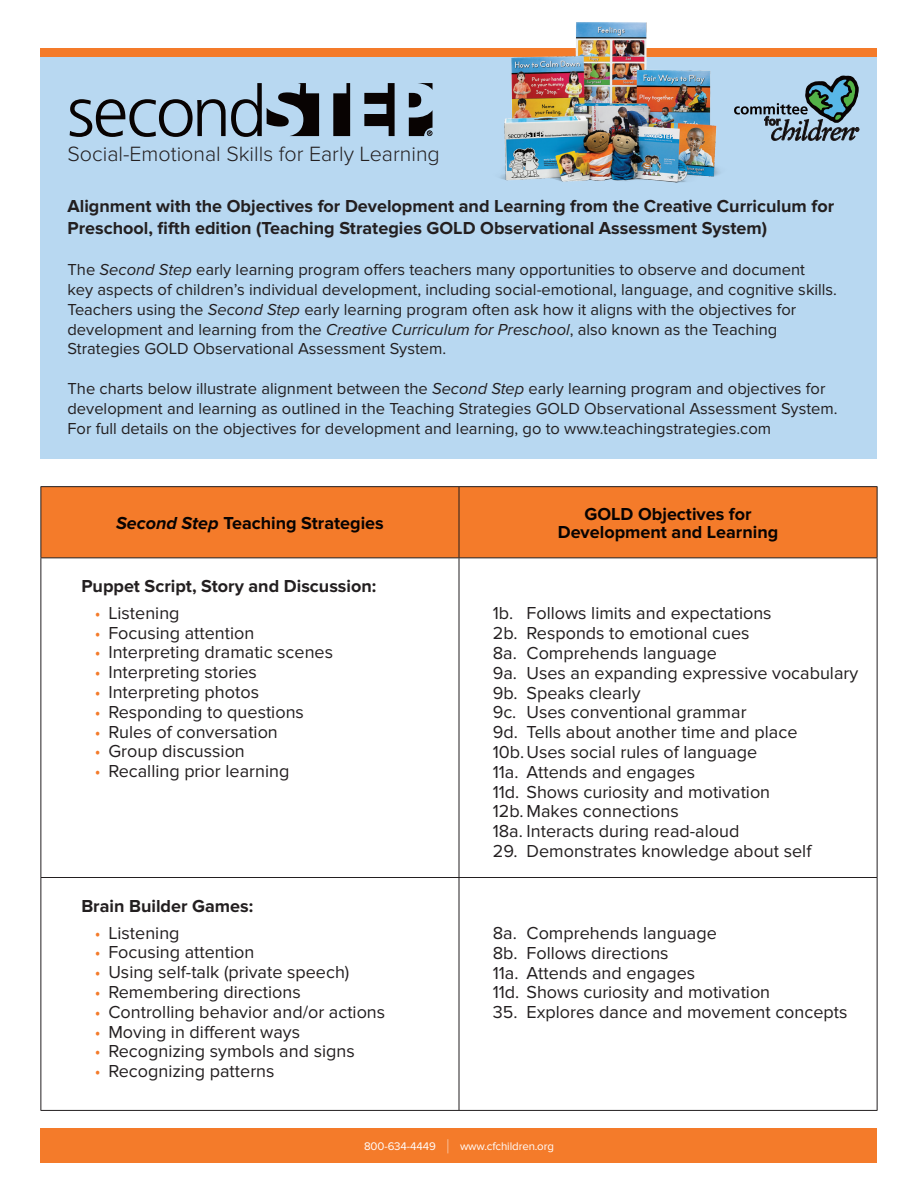
<style>
.page{position:relative;width:918px;height:1188px;background:#fff}
.page>*{position:absolute;margin:0;border:0;box-sizing:border-box;transform-origin:0 0}
.t1{font:300 21.45px "Proxima Nova";color:#231f20}
.t2{font:18px "Proxima Nova";color:#231f20}
.t3{font:700 18px/21.6px "Proxima Nova";color:#231f20}
.t4{font:700 18px "Proxima Nova";color:#080302}
.t5{font:16.5px/19.8px "Proxima Nova";color:#231f20}
.t6{font:11.4px "Proxima Nova";letter-spacing:-.01em;color:#fff}
.s1{font-style:italic}
.s2{color:#f47b2a}
.s3{font-size:20.1px}
</style>
<div class="page">
<div style="left:40px;top:49px;width:838px;height:410px;background:#b8d8f1"></div>
<div style="left:40px;top:48px;width:838px;height:9px;background:#f47b2a"></div>
<div style="left:40px;top:1129px;width:838px;height:34px;background:#f47b2a"></div>
<svg style="left:752px;top:75px;width:107px;height:66px"></svg>
<svg style="left:70px;top:83px;width:363px;height:54px"></svg>
<div style="left:41px;top:487px;width:836px;height:70px;background:#f47b2a"></div>
<hr style="left:40px;top:486px;width:419px;height:1px;background:#231f20">
<hr style="left:40px;top:487px;width:1px;height:70px;background:#231f20">
<hr style="left:40px;top:557px;width:419px;height:1px;background:#231f20">
<hr style="left:459px;top:557px;width:419px;height:1px;background:#231f20">
<hr style="left:40px;top:558px;width:1px;height:319px;background:#231f20">
<hr style="left:40px;top:877px;width:419px;height:1px;background:#231f20">
<hr style="left:40px;top:878px;width:1px;height:232px;background:#231f20">
<hr style="left:459px;top:877px;width:419px;height:1px;background:#231f20">
<hr style="left:40px;top:1110px;width:419px;height:1px;background:#231f20">
<hr style="left:459px;top:486px;width:419px;height:1px;background:#231f20">
<hr style="left:459px;top:487px;width:1px;height:70px;background:#231f20">
<hr style="left:877px;top:487px;width:1px;height:70px;background:#231f20">
<hr style="left:459px;top:558px;width:1px;height:319px;background:#231f20">
<hr style="left:877px;top:558px;width:1px;height:319px;background:#231f20">
<hr style="left:459px;top:878px;width:1px;height:232px;background:#231f20">
<hr style="left:877px;top:878px;width:1px;height:232px;background:#231f20">
<hr style="left:459px;top:1110px;width:419px;height:1px;background:#231f20">
<img style="left:500px;top:22px;width:252px;height:161px">
<p class="t1" style="left:68px;top:142px;width:374px">Social-Emotional Skills for Early Learning</p>
<p class="t3" style="left:68px;top:196px;width:768px">Alignment with the Objectives for Development and Learning from the Creative Curriculum for<br>Preschool, fifth edition (Teaching Strategies GOLD Observational Assessment System)</p>
<p class="t5" style="left:68px;top:260px;width:771px">The <span class="s1">Second Step</span> early learning program offers teachers many opportunities to observe and document<br>key aspects of children’s individual development, including social-emotional, language, and cognitive skills.<br>Teachers using the <span class="s1">Second Step</span> early learning program often ask how it aligns with the objectives for development and learning from the <span class="s1">Creative Curriculum for Preschool</span>, also known as the Teaching Strategies GOLD Observational Assessment System.</p>
<p class="t5" style="left:68px;top:379px;width:772px">The charts below illustrate alignment between the <span class="s1">Second Step</span> early learning program and objectives for development and learning as outlined in the Teaching Strategies GOLD Observational Assessment System.<br>For full details on the objectives for development and learning, go to www.teachingstrategies.com</p>
<p class="t4" style="left:116px;top:513px;width:269px"><span class="s1">Second Step</span> Teaching Strategies</p>
<p class="t3" style="left:81px;top:576px;width:297px">Puppet Script, Story and Discussion:</p>
<p class="t2" style="left:95px;top:603px;width:86px"><span class="s2">•</span> Listening</p>
<p class="t2" style="left:95px;top:622px;width:161px"><span class="s2">•</span> Focusing attention</p>
<p class="t2" style="left:95px;top:642px;width:240px"><span class="s2">•</span> Interpreting dramatic scenes</p>
<p class="t2" style="left:95px;top:662px;width:164px"><span class="s2">•</span> Interpreting stories</p>
<p class="t2" style="left:95px;top:682px;width:166px"><span class="s2">•</span> Interpreting photos</p>
<p class="t2" style="left:95px;top:702px;width:211px"><span class="s2">•</span> Responding to questions</p>
<p class="t2" style="left:95px;top:721px;width:185px"><span class="s2">•</span> Rules of conversation</p>
<p class="t2" style="left:95px;top:741px;width:152px"><span class="s2">•</span> Group discussion</p>
<p class="t2" style="left:95px;top:761px;width:196px"><span class="s2">•</span> Recalling prior learning</p>
<p class="t3" style="left:81px;top:896px;width:173px">Brain Builder Games:</p>
<p class="t2" style="left:95px;top:922px;width:86px"><span class="s2">•</span> Listening</p>
<p class="t2" style="left:95px;top:942px;width:161px"><span class="s2">•</span> Focusing attention</p>
<p class="t2" style="left:95px;top:962px;width:256px"><span class="s2">•</span> Using self-talk (private speech)</p>
<p class="t2" style="left:95px;top:982px;width:207px"><span class="s2">•</span> Remembering directions</p>
<p class="t2" style="left:95px;top:1001px;width:292px"><span class="s2">•</span> Controlling behavior and/or actions</p>
<p class="t2" style="left:95px;top:1021px;width:207px"><span class="s2">•</span> Moving in different ways</p>
<p class="t2" style="left:95px;top:1041px;width:261px"><span class="s2">•</span> Recognizing symbols and signs</p>
<p class="t2" style="left:95px;top:1061px;width:181px"><span class="s2">•</span> Recognizing patterns</p>
<p class="t4" style="left:584px;top:504px;width:169px">GOLD Objectives for</p>
<p class="t4" style="left:558px;top:522px;width:222px">Development and Learning</p>
<p class="t2" style="left:493px;top:603px;width:280px">1b. Follows limits and expectations</p>
<p class="t2" style="left:493px;top:623px;width:258px">2b. Responds to emotional cues</p>
<p class="t2" style="left:493px;top:643px;width:226px">8a. Comprehends language</p>
<p class="t2" style="left:493px;top:662px;width:367px">9a. Uses an expanding expressive vocabulary</p>
<p class="t2" style="left:493px;top:682px;width:149px">9b. Speaks clearly</p>
<p class="t2" style="left:493px;top:702px;width:255px">9c. Uses conventional grammar</p>
<p class="t2" style="left:493px;top:722px;width:306px">9d. Tells about another time and place</p>
<p class="t2" style="left:493px;top:742px;width:266px">10b.Uses social rules of language</p>
<p class="t2" style="left:493px;top:761px;width:204px">11a. Attends and engages</p>
<p class="t2" style="left:493px;top:781px;width:279px">11d. Shows curiosity and motivation</p>
<p class="t2" style="left:493px;top:801px;width:188px">12b. Makes connections</p>
<p class="t2" style="left:493px;top:821px;width:248px">18a. Interacts during read-aloud</p>
<p class="t2" style="left:493px;top:841px;width:320px">29. Demonstrates knowledge about self</p>
<p class="t2" style="left:493px;top:923px;width:226px">8a. Comprehends language</p>
<p class="t2" style="left:493px;top:942px;width:177px">8b. Follows directions</p>
<p class="t2" style="left:493px;top:962px;width:204px">11a. Attends and engages</p>
<p class="t2" style="left:493px;top:982px;width:279px">11d. Shows curiosity and motivation</p>
<p class="t2" style="left:493px;top:1002px;width:356px">35. Explores dance and movement concepts</p>
<p class="t6" style="left:364px;top:1139px;width:191px">800-634-4449 <span class="s3">|</span> www.cfchildren.org</p>
</div>
